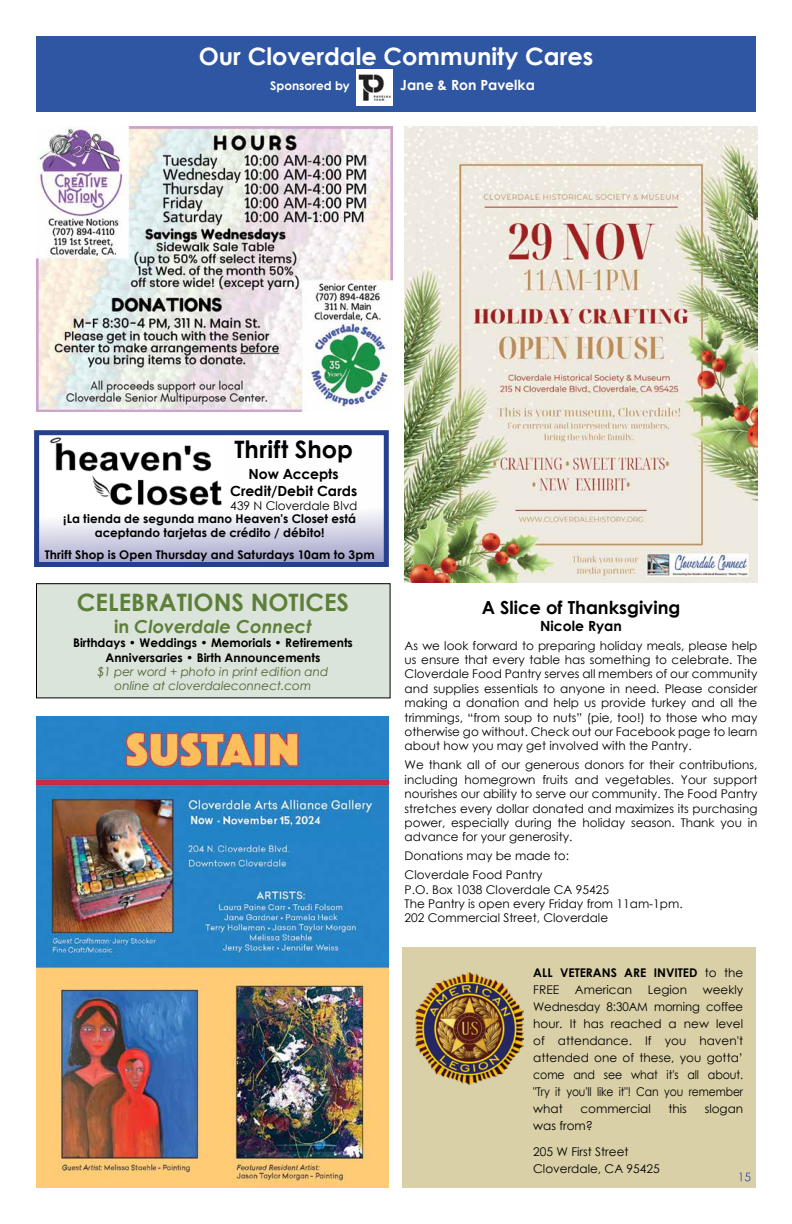
<style>
.page{position:relative;width:792px;height:1224px;background:#fff}
.page>*{position:absolute;margin:0;border:0;box-sizing:border-box;transform-origin:0 0}
.t1{font:700 24px "Century Gothic";color:#fff}
.t2{font:700 24px "Century Gothic";color:#5e7f39}
.t3{font:700 24px "Century Gothic";letter-spacing:.005em;color:#000}
.t4{font:700 18px "Century Gothic";color:#000}
.t5{font:italic 700 18px "Century Gothic";color:#5e7f39}
.t6{font:700 14px/16.8px "Century Gothic";color:#000;text-align:center}
.t7{font:700 14px "Century Gothic";color:#fff}
.t8{font:12px/14.4px "Century Gothic";color:#000;text-align:justify}
.t9{font:700 12px/14.4px "Century Gothic";color:#000;text-align:center}
.t10{font:italic 12px/14.4px "Century Gothic";color:#49632e;text-align:center}
.t11{font:700 12px "Century Gothic";color:#fff}
.s1{font-style:normal}
.s2{font-weight:400}
</style>
<div class="page">
<div style="left:36px;top:36px;width:720px;height:75px;background:#2f56a2"></div>
<div style="left:36px;top:584px;width:354px;height:114px;background:#dbe4db"></div>
<div style="left:36px;top:583px;width:355px;height:115px;border:1px solid #000"></div>
<img style="left:356px;top:70px;width:36px;height:36px">
<div style="left:402px;top:948px;width:354px;height:240px;background:#dad0a7"></div>
<img style="left:415px;top:973px;width:108px;height:112px">
<img style="left:36px;top:126px;width:356px;height:285px">
<img style="left:405px;top:126px;width:352px;height:457px">
<img style="left:36px;top:717px;width:353px;height:471px">
<svg style="left:40px;top:512px;width:343px;height:49px"></svg>
<img style="left:49px;top:437px;width:173px;height:69px">
<div style="left:34px;top:430px;width:355px;height:137px;border:5px solid #25408f"></div>
<svg style="left:739px;top:1173px;width:11px;height:8px"></svg>
<h1 class="t1" style="left:199px;top:38px;width:396px">Our Cloverdale Community Cares</h1>
<p class="t11" style="left:270px;top:76px;width:81px">Sponsored by</p>
<p class="t7" style="left:400px;top:74px;width:136px">Jane &amp; Ron Pavelka</p>
<h1 class="t3" style="left:234px;top:431px;width:120px">Thrift Shop</h1>
<p class="t6" style="left:230px;top:465px;width:129px">Now Accepts<br>Credit/Debit Cards</p>
<p class="t8" style="left:230px;top:499px;width:129px">439 N Cloverdale Blvd</p>
<p class="t9" style="left:63px;top:511px;width:294px">¡La tienda de segunda mano Heaven's Closet está aceptando tarjetas de crédito / débito!</p>
<p class="t9" style="left:45px;top:546px;width:332px">Thrift Shop is Open Thursday and Saturdays 10am to 3pm</p>
<h1 class="t2" style="left:77px;top:584px;width:274px">CELEBRATIONS NOTICES</h1>
<h2 class="t5" style="left:114px;top:613px;width:199px"><span class="s1">in</span> Cloverdale Connect</h2>
<p class="t9" style="left:73px;top:635px;width:281px">Birthdays • Weddings • Memorials • Retirements<br>Anniversaries • Birth Announcements</p>
<p class="t10" style="left:98px;top:664px;width:232px">$1 per word + photo in print edition and online at cloverdaleconnect.com</p>
<h2 class="t4" style="left:482px;top:594px;width:200px">A Slice of Thanksgiving</h2>
<p class="t6" style="left:540px;top:617px;width:83px">Nicole Ryan</p>
<p class="t8" style="left:405px;top:638px;width:354px">As we look forward to preparing holiday meals, please help us ensure that every table has something to celebrate. The Cloverdale Food Pantry serves all members of our community and supplies essentials to anyone in need. Please consider making a donation and help us provide turkey and all the trimmings, “from soup to nuts” (pie, too!) to those who may otherwise go without. Check out our Facebook page to learn about how you may get involved with the Pantry.</p>
<p class="t8" style="left:405px;top:758px;width:354px">We thank all of our generous donors for their contributions, including homegrown fruits and vegetables. Your support nourishes our ability to serve our community. The Food Pantry stretches every dollar donated and maximizes its purchasing power, especially during the holiday season. Thank you in advance for your generosity.</p>
<p class="t8" style="left:405px;top:846px;width:166px;line-height:18.9px">Donations may be made to:<br>Cloverdale Food Pantry</p>
<p class="t8" style="left:405px;top:882px;width:280px;text-align:left">P.O. Box 1038 Cloverdale CA 95425<br>The Pantry is open every Friday from 11am-1pm.<br>202 Commercial Street, Cloverdale</p>
<p class="t9" style="left:533px;top:963px;width:211px;line-height:17px;text-align:left">ALL VETERANS ARE INVITED <span class="s2">to the<br>FREE</span></p>
<p class="t8" style="left:575px;top:982px;width:59px">American</p>
<p class="t8" style="left:648px;top:982px;width:40px">Legion</p>
<p class="t8" style="left:533px;top:981px;width:211px;line-height:17px;text-indent:170px">weekly Wednesday 8:30AM morning coffee hour. It has reached a new level of attendance. If you haven't attended one of these, you gotta’ come and see what it's all about. "Try it you'll like it"! Can you remember what</p>
<p class="t8" style="left:581px;top:1101px;width:72px">commercial</p>
<p class="t8" style="left:669px;top:1101px;width:20px">this</p>
<p class="t8" style="left:705px;top:1101px;width:40px">slogan</p>
<p class="t8" style="left:533px;top:1112px;width:97px;line-height:26px">was from?<br>205 W First Street</p>
<p class="t8" style="left:533px;top:1161px;width:128px">Cloverdale, CA 95425</p>
</div>
